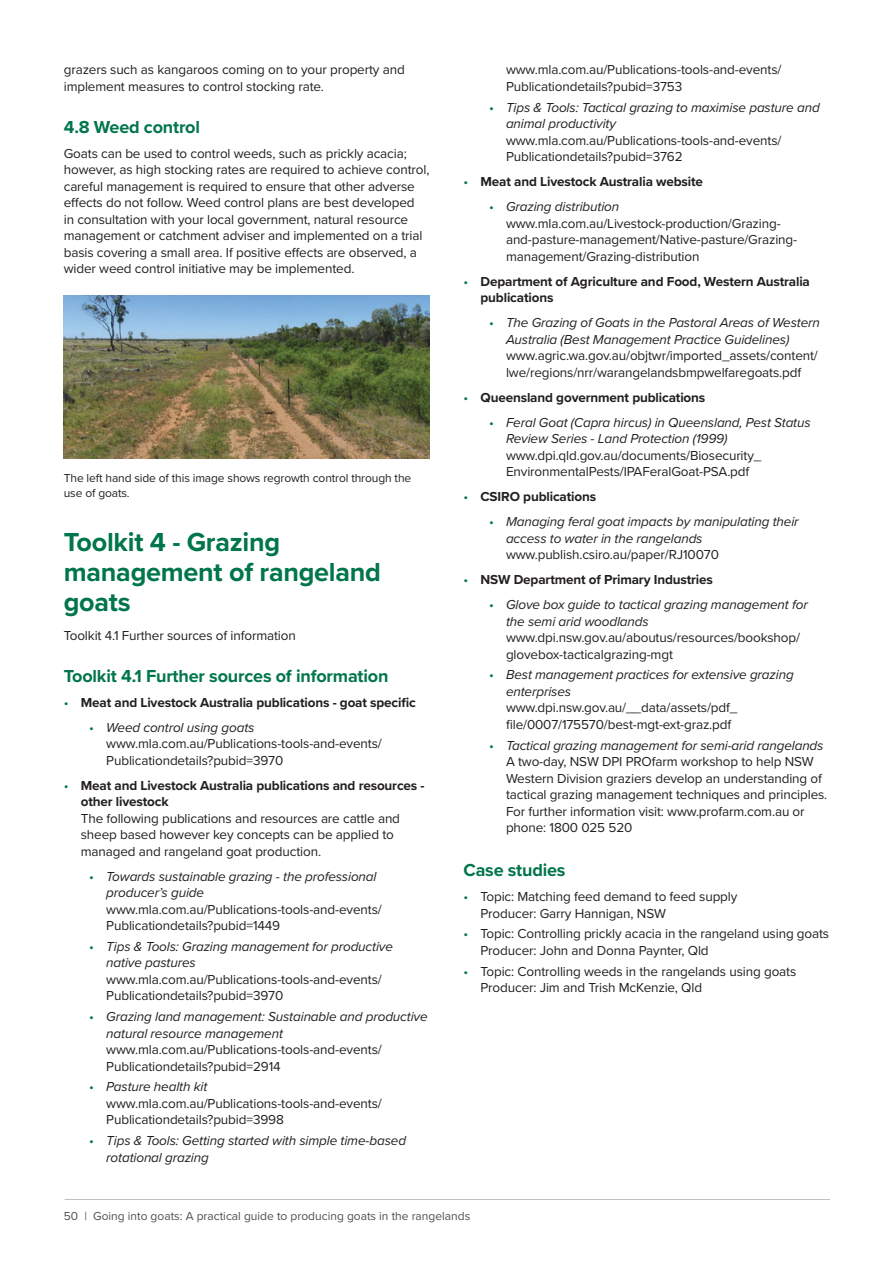
<style>
.page{position:relative;width:893px;height:1263px;background:#fff}
.page>*{position:absolute;margin:0;border:0;box-sizing:border-box;transform-origin:0 0}
.t1{font:700 27px/30px "Proxima Nova";letter-spacing:-.01em;color:#00764a}
.t2{font:700 18px "Proxima Nova";letter-spacing:-.01em;color:#00764a}
.t3{font:13.5px/16.5px "Proxima Nova";letter-spacing:-.01em;color:#231f20}
.t4{font:italic 13.5px/16.5px "Proxima Nova";letter-spacing:-.01em;color:#231f20}
.t5{font:700 13.5px/16.5px "Proxima Nova";letter-spacing:-.01em;color:#231f20}
.t6{font:12px/15px "Proxima Nova";letter-spacing:-.01em;color:#231f20}
.t7{font:12px "Proxima Nova";color:#4d4f54}
.s1{font-weight:400;color:#00764a}
.s2{color:#00764a}
.s3{font-style:italic}
.s4{font-style:normal;color:#00764a}
</style>
<div class="page">
<hr style="left:65px;top:1199px;width:765px;height:1px;background:#c3bfc1">
<img style="left:64px;top:296px;width:365px;height:162px">
<p class="t3" style="left:64px;top:61px;width:342px">grazers such as kangaroos coming on to your property and implement measures to control stocking rate.</p>
<h2 class="t2" style="left:64px;top:113px;width:138px">4.8 Weed control</h2>
<p class="t3" style="left:64px;top:144px;width:367px">Goats can be used to control weeds, such as prickly acacia; however, as high stocking rates are required to achieve control, careful management is required to ensure that other adverse effects do not follow. Weed control plans are best developed<br>in consultation with your local government, natural resource management or catchment adviser and implemented on a trial basis covering a small area. If positive effects are observed, a wider weed control initiative may be implemented.</p>
<p class="t6" style="left:64px;top:470px;width:349px">The left hand side of this image shows regrowth control through the use of goats.</p>
<h1 class="t1" style="left:64px;top:526px;width:319px">Toolkit 4 - Grazing management of rangeland goats</h1>
<p class="t3" style="left:64px;top:627px;width:234px">Toolkit 4.1 Further sources of information</p>
<h2 class="t2" style="left:64px;top:662px;width:326px">Toolkit 4.1 Further sources of information</h2>
<p class="t5" style="left:64px;top:694px;width:354px"><span class="s1">•</span> Meat and Livestock Australia publications - goat specific</p>
<p class="t3" style="left:106px;top:718px;width:277px;text-indent:-17px"><span class="s2">•</span> <span class="s3">Weed control using goats </span>www.mla.com.au/Publications-tools-and-events/<br>Publicationdetails?pubid=3970</p>
<p class="t5" style="left:81px;top:777px;width:345px;text-indent:-17px"><span class="s1">•</span> Meat and Livestock Australia publications and resources - other livestock</p>
<p class="t3" style="left:81px;top:809px;width:321px">The following publications and resources are cattle and sheep based however key concepts can be applied to managed and rangeland goat production.</p>
<p class="t4" style="left:106px;top:867px;width:272px;text-indent:-17px"><span class="s4">•</span> Towards sustainable grazing - the professional producer’s guide</p>
<p class="t3" style="left:106px;top:900px;width:277px">www.mla.com.au/Publications-tools-and-events/<br>Publicationdetails?pubid=1449</p>
<p class="t4" style="left:106px;top:938px;width:288px;text-indent:-17px"><span class="s4">•</span> Tips &amp; Tools: Grazing management for productive native pastures</p>
<p class="t3" style="left:106px;top:971px;width:277px">www.mla.com.au/Publications-tools-and-events/<br>Publicationdetails?pubid=3970</p>
<p class="t4" style="left:106px;top:1008px;width:323px;text-indent:-17px"><span class="s4">•</span> Grazing land management: Sustainable and productive natural resource management</p>
<p class="t3" style="left:106px;top:1041px;width:277px">www.mla.com.au/Publications-tools-and-events/<br>Publicationdetails?pubid=2914</p>
<p class="t3" style="left:106px;top:1078px;width:277px;text-indent:-17px"><span class="s2">•</span> <span class="s3">Pasture health kit </span>www.mla.com.au/Publications-tools-and-events/<br>Publicationdetails?pubid=3998</p>
<p class="t4" style="left:106px;top:1132px;width:301px;text-indent:-17px"><span class="s4">•</span> Tips &amp; Tools: Getting started with simple time-based rotational grazing</p>
<p class="t3" style="left:506px;top:61px;width:277px">www.mla.com.au/Publications-tools-and-events/<br>Publicationdetails?pubid=3753</p>
<p class="t4" style="left:506px;top:98px;width:315px;text-indent:-17px"><span class="s4">•</span> Tips &amp; Tools: Tactical grazing to maximise pasture and animal productivity</p>
<p class="t3" style="left:506px;top:131px;width:277px">www.mla.com.au/Publications-tools-and-events/<br>Publicationdetails?pubid=3762</p>
<p class="t5" style="left:463px;top:173px;width:241px"><span class="s1">•</span> Meat and Livestock Australia website</p>
<p class="t3" style="left:506px;top:198px;width:293px;text-indent:-17px"><span class="s2">•</span> <span class="s3">Grazing distribution </span>www.mla.com.au/Livestock-production/Grazing&shy;and-pasture-management/Native-pasture/Grazing&shy;management/Grazing-distribution</p>
<p class="t5" style="left:480px;top:273px;width:331px;text-indent:-17px"><span class="s1">•</span> Department of Agriculture and Food, Western Australia publications</p>
<p class="t4" style="left:506px;top:314px;width:315px;text-indent:-17px"><span class="s4">•</span> The Grazing of Goats in the Pastoral Areas of Western<br>Australia (Best Management Practice Guidelines)</p>
<p class="t3" style="left:506px;top:347px;width:313px">www.agric.wa.gov.au/objtwr/imported_assets/content/ lwe/regions/nrr/warangelandsbmpwelfaregoats.pdf</p>
<p class="t5" style="left:463px;top:389px;width:243px"><span class="s1">•</span> Queensland government publications</p>
<p class="t4" style="left:506px;top:413px;width:306px;text-indent:-17px"><span class="s4">•</span> Feral Goat (Capra hircus) in Queensland, Pest Status<br>Review Series - Land Protection (1999)</p>
<p class="t3" style="left:506px;top:446px;width:257px">www.dpi.qld.gov.au/documents/Biosecurity_<br>EnvironmentalPests/IPAFeralGoat-PSA.pdf</p>
<p class="t5" style="left:463px;top:488px;width:134px"><span class="s1">•</span> CSIRO publications</p>
<p class="t4" style="left:506px;top:513px;width:294px;text-indent:-17px"><span class="s4">•</span> Managing feral goat impacts by manipulating their access to water in the rangelands</p>
<p class="t3" style="left:506px;top:546px;width:214px">www.publish.csiro.au/paper/RJ10070</p>
<p class="t5" style="left:463px;top:571px;width:251px"><span class="s1">•</span> NSW Department of Primary Industries</p>
<p class="t4" style="left:506px;top:596px;width:303px;text-indent:-17px"><span class="s4">•</span> Glove box guide to tactical grazing management for the semi arid woodlands</p>
<p class="t3" style="left:506px;top:629px;width:296px">www.dpi.nsw.gov.au/aboutus/resources/bookshop/ glovebox-tacticalgrazing-mgt</p>
<p class="t4" style="left:506px;top:666px;width:289px;text-indent:-17px"><span class="s4">•</span> Best management practices for extensive grazing enterprises</p>
<p class="t3" style="left:506px;top:699px;width:233px">www.dpi.nsw.gov.au/__data/assets/pdf_ file/0007/175570/best-mgt-ext-graz.pdf</p>
<p class="t3" style="left:506px;top:736px;width:323px;text-indent:-17px"><span class="s2">•</span> <span class="s3">Tactical grazing management for semi-arid rangelands </span>A two-day, NSW DPI PROfarm workshop to help NSW Western Division graziers develop an understanding of tactical grazing management techniques and principles.<br>For further information visit: www.profarm.com.au or phone: 1800 025 520</p>
<h2 class="t2" style="left:463px;top:857px;width:104px">Case studies</h2>
<p class="t3" style="left:480px;top:888px;width:258px;text-indent:-17px"><span class="s2">•</span> Topic: Matching feed demand to feed supply<br>Producer: Garry Hannigan, NSW</p>
<p class="t3" style="left:480px;top:925px;width:350px;text-indent:-17px"><span class="s2">•</span> Topic: Controlling prickly acacia in the rangeland using goats<br>Producer: John and Donna Paynter, Qld</p>
<p class="t3" style="left:480px;top:962px;width:317px;text-indent:-17px"><span class="s2">•</span> Topic: Controlling weeds in the rangelands using goats<br>Producer: Jim and Trish McKenzie, Qld</p>
<p class="t7" style="left:64px;top:1207px;width:408px">50 | Going into goats: A practical guide to producing goats in the rangelands</p>
</div>
